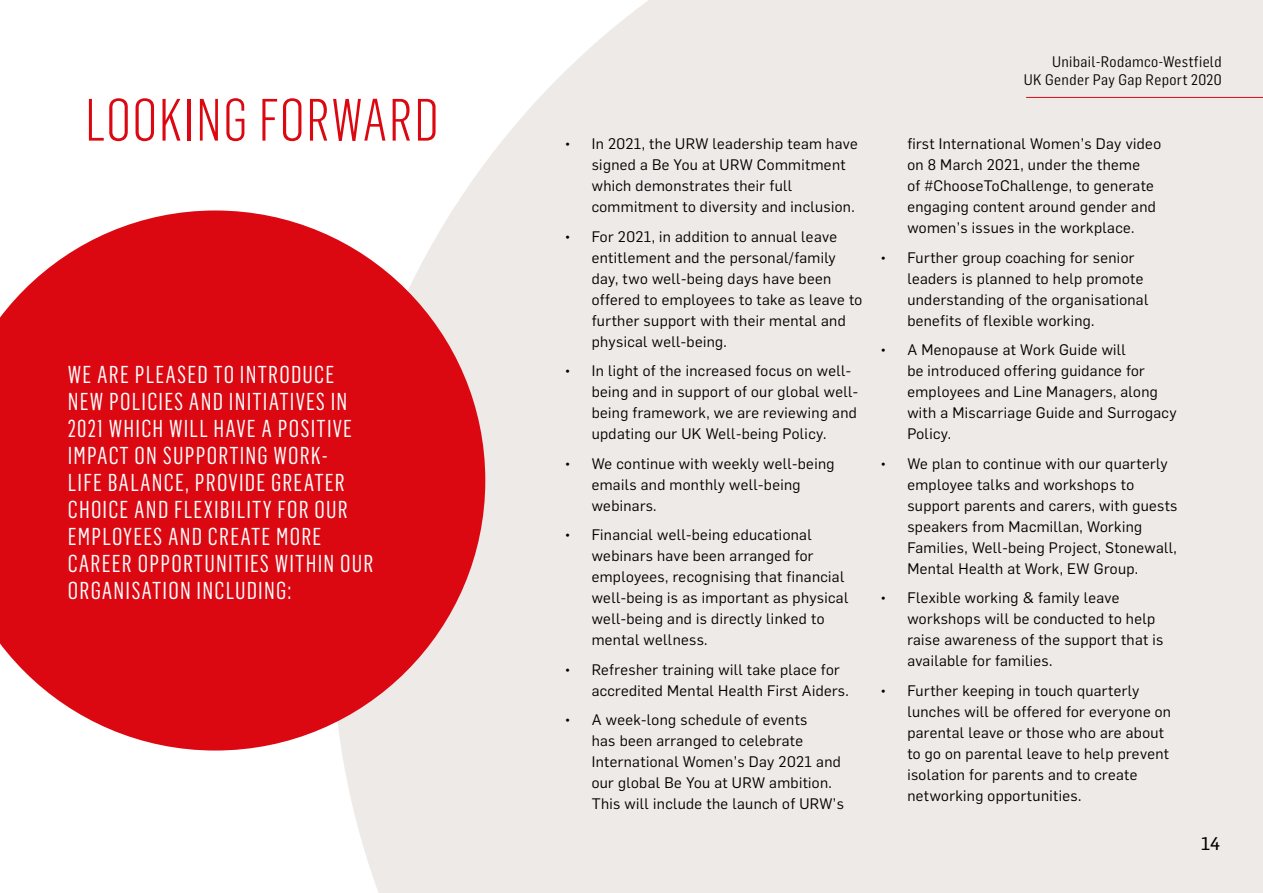
<style>
.page{position:relative;width:1263px;height:893px;background:#fff}
.page>*{position:absolute;margin:0;border:0;box-sizing:border-box;transform-origin:0 0}
.Large_Heading{font:300 58.5px "Flama Condensed";letter-spacing:.025em;color:#db0812}
.intro_text{font:24px/27px "Flama Condensed";letter-spacing:.05em;color:#fff}
.body_white{font:18px "Flama Basic";color:#000}
.t1{font:15px/21px "Flama";letter-spacing:.025em;color:#000}
.t2{font:15px/18px "Flama Semicondensed";letter-spacing:.025em;color:#000;text-align:right}
</style>
<div class="page">
<div style="left:341px;top:0;width:922px;height:893px;background:#eeeae8"></div>
<svg style="left:0;top:210px;width:485px;height:540px;background:#df2f37"></svg>
<hr style="left:1026px;top:97px;width:237px;height:1px;background:#db0812">
<p class="Large_Heading" style="left:85px;top:84px;width:355px">LOOKING FORWARD</p>
<p class="intro_text" style="left:68px;top:360px;width:307px">WE ARE PLEASED TO INTRODUCE<br>NEW POLICIES AND INITIATIVES IN<br>2021 WHICH WILL HAVE A POSITIVE<br>IMPACT ON SUPPORTING WORK-<br>LIFE BALANCE, PROVIDE GREATER<br>CHOICE AND FLEXIBILITY FOR OUR<br>EMPLOYEES AND CREATE MORE<br>CAREER OPPORTUNITIES WITHIN OUR<br>ORGANISATION INCLUDING:</p>
<p class="t2" style="left:1024px;top:52px;width:199px">Unibail-Rodamco-Westfield<br>UK Gender Pay Gap Report 2020</p>
<p class="t1" style="left:592px;top:133px;width:268px;text-indent:-27px">• In 2021, the URW leadership team have signed a Be You at URW Commitment which demonstrates their full commitment to diversity and inclusion.</p>
<p class="t1" style="left:592px;top:225px;width:272px;text-indent:-27px">• For 2021, in addition to annual leave entitlement and the personal/family day, two well-being days have been offered to employees to take as leave to further support with their mental and physical well-being.</p>
<p class="t1" style="left:592px;top:360px;width:268px;text-indent:-27px">• In light of the increased focus on well&shy;being and in support of our global well&shy;being framework, we are reviewing and updating our UK Well-being Policy.</p>
<p class="t1" style="left:592px;top:452px;width:244px;text-indent:-27px">• We continue with weekly well-being emails and monthly well-being webinars.</p>
<p class="t1" style="left:592px;top:524px;width:258px;text-indent:-27px">• Financial well-being educational webinars have been arranged for employees, recognising that financial well-being is as important as physical well-being and is directly linked to mental wellness.</p>
<p class="t1" style="left:592px;top:658px;width:259px;text-indent:-27px">• Refresher training will take place for accredited Mental Health First Aiders.</p>
<p class="t1" style="left:592px;top:709px;width:254px;text-indent:-27px">• A week-long schedule of events<br>has been arranged to celebrate International Women’s Day 2021 and our global Be You at URW ambition.<br>This will include the launch of URW’s</p>
<p class="t1" style="left:907px;top:133px;width:255px">first International Women’s Day video on 8 March 2021, under the theme<br>of #ChooseToChallenge, to generate engaging content around gender and women’s issues in the workplace.</p>
<p class="t1" style="left:907px;top:246px;width:243px;text-indent:-27px">• Further group coaching for senior leaders is planned to help promote understanding of the organisational benefits of flexible working.</p>
<p class="t1" style="left:907px;top:339px;width:271px;text-indent:-27px">• A Menopause at Work Guide will<br>be introduced offering guidance for employees and Line Managers, along with a Miscarriage Guide and Surrogacy<br>Policy.</p>
<p class="t1" style="left:907px;top:452px;width:272px;text-indent:-27px">• We plan to continue with our quarterly employee talks and workshops to support parents and carers, with guests speakers from Macmillan, Working Families, Well-being Project, Stonewall, Mental Health at Work, EW Group.</p>
<p class="t1" style="left:907px;top:587px;width:258px;text-indent:-27px">• Flexible working &amp; family leave workshops will be conducted to help raise awareness of the support that is available for families.</p>
<p class="t1" style="left:907px;top:679px;width:265px;text-indent:-27px">• Further keeping in touch quarterly lunches will be offered for everyone on parental leave or those who are about to go on parental leave to help prevent isolation for parents and to create networking opportunities.</p>
<p class="body_white" style="left:1201px;top:830px;width:21px">14</p>
</div>
